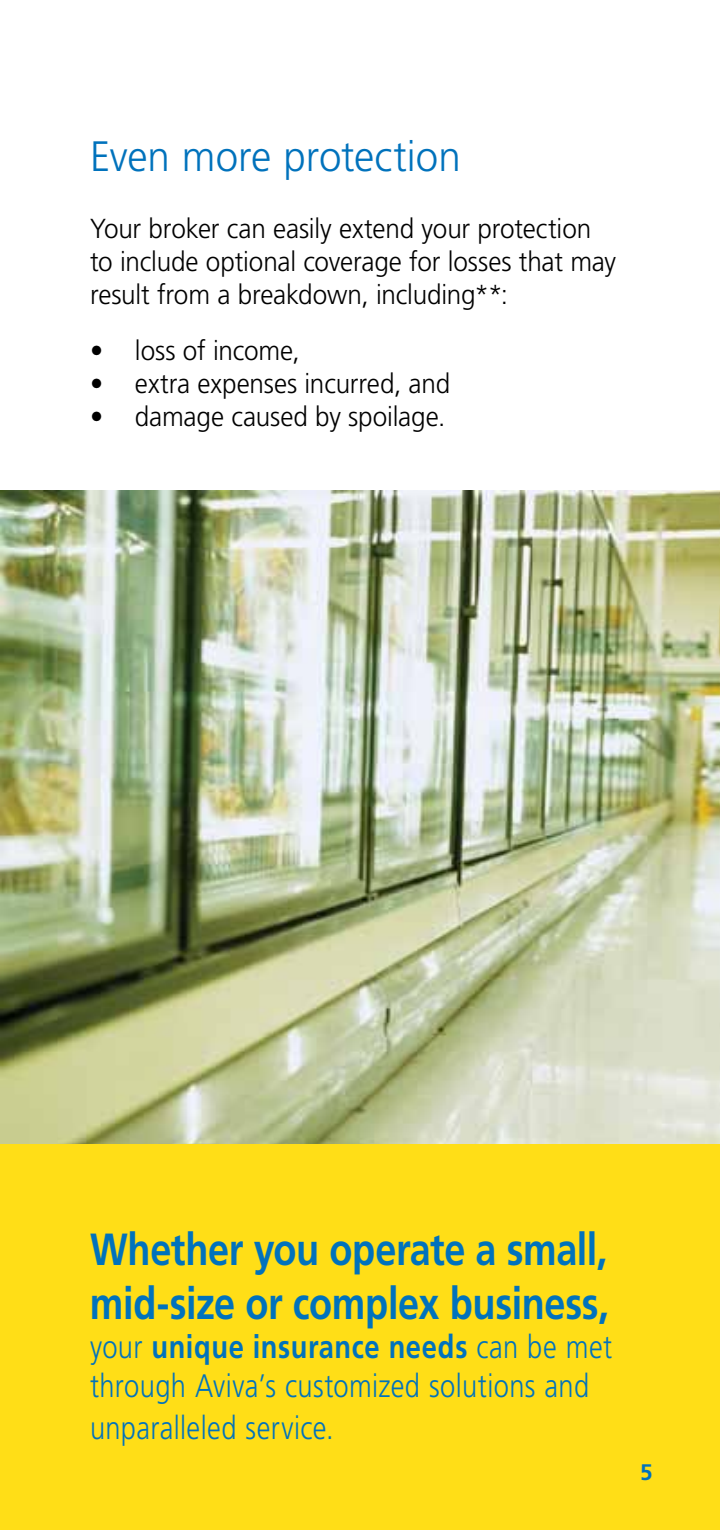
<style>
.page{position:relative;width:720px;height:1530px;background:#fff}
.page>*{position:absolute;margin:0;border:0;box-sizing:border-box;transform-origin:0 0}
.t1{font:700 45px/54px "Frutiger";letter-spacing:-.01em;color:#0072bc;scale:.84 1}
.t2{font:300 42.5px "Frutiger";color:#0072bc;scale:.95 1}
.t3{font:300 32.5px/39px "Frutiger";letter-spacing:.015em;color:#0072bc;scale:.84 1}
.t4{font:300 27.5px/33px "Frutiger";letter-spacing:-.005em;color:#000;scale:.95 1}
.t5{font:700 22.5px "Frutiger";color:#0072bc}
.s1{font-weight:700}
</style>
<div class="page">
<img style="left:0;top:491px;width:720px;height:653px">
<div style="left:0;top:1144px;width:720px;height:386px;background:#ffde17"></div>
<h2 class="t2" style="left:90px;top:132px;width:392px">Even more protection</h2>
<p class="t4" style="left:90px;top:212px;width:555px">Your broker can easily extend your protection to include optional coverage for losses that may result from a breakdown, including**:</p>
<p class="t4" style="left:90px;top:334px;width:222px">• loss of income,</p>
<p class="t4" style="left:90px;top:367px;width:381px">• extra expenses incurred, and</p>
<p class="t4" style="left:90px;top:400px;width:376px">• damage caused by spoilage.</p>
<h1 class="t1" style="left:90px;top:1222px;width:620px">Whether you operate a small, mid-size or complex business,</h1>
<p class="t3" style="left:90px;top:1327px;width:623px">your <span class="s1">unique insurance needs</span> can be met through Aviva’s customized solutions and</p>
<p class="t3" style="left:90px;top:1408px;width:292px">unparalleled service.</p>
<p class="t5" style="left:640px;top:1459px;width:14px">5</p>
</div>
